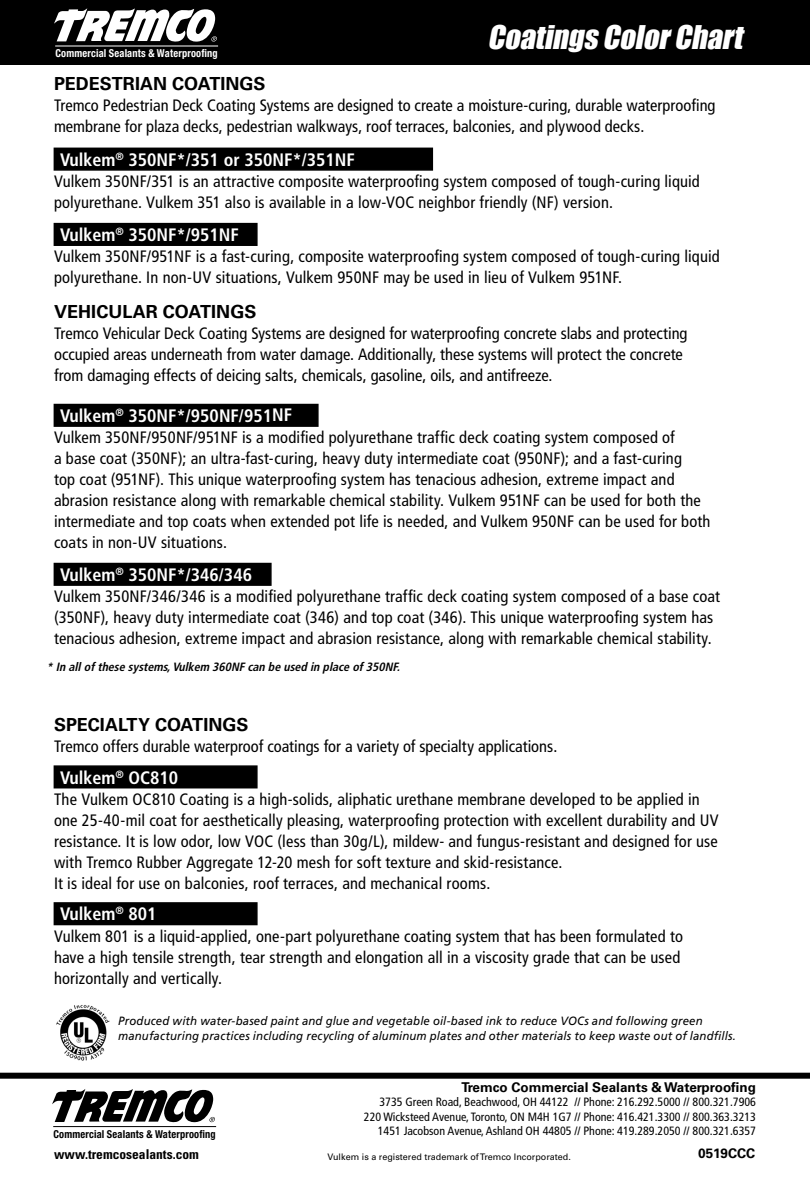
<style>
.page{position:relative;width:810px;height:1188px;background:#fff}
.page>*{position:absolute;margin:0;border:0;box-sizing:border-box;transform-origin:0 0}
.t1{font:italic 30px "Impact";color:#fff}
.t2{font:700 condensed 18px "Frutiger LT Std";color:#fff}
.t3{font:700 18px "Univers LT Std";letter-spacing:.005em;color:#000}
.t4{font:condensed 16.5px/21px "Frutiger LT Std";letter-spacing:.01em;color:#000}
.t5{font:700 13.5px "Univers LT Std";color:#000}
.t6{font:700 condensed 13.5px "Univers LT Std";color:#000}
.t7{font:condensed 12px/14.4px "Frutiger LT Std";color:#000;text-align:right}
.t8{font:italic 12px/15px "Frutiger LT Std";letter-spacing:.01em;color:#000;scale:.95 1}
.t9{font:italic 700 condensed 12px "Frutiger LT Std";color:#000}
.t10{font:700 condensed 10.95px "Helvetica Neue LT Std";letter-spacing:.02em;color:#fff;scale:.95 1}
.t11{font:700 condensed 10.95px "Helvetica Neue LT Std";letter-spacing:.02em;color:#000;scale:.95 1}
.t12{font:9px "Univers LT Std";color:#000}
</style>
<div class="page">
<div style="left:0;top:0;width:810px;height:64px;background:#000"></div>
<img style="left:56px;top:1005px;width:54px;height:56px">
<div style="left:0;top:1073px;width:810px;height:6px;background:#000"></div>
<svg style="left:53px;top:147px;width:381px;height:24px;background:#0a0a0a"></svg>
<div style="left:53px;top:222px;width:205px;height:24px;background:#000"></div>
<svg style="left:53px;top:765px;width:205px;height:24px;background:#0a0a0a"></svg>
<svg style="left:53px;top:902px;width:205px;height:24px;background:#0a0a0a"></svg>
<svg style="left:53px;top:403px;width:266px;height:24px;background:#0a0a0a"></svg>
<svg style="left:53px;top:562px;width:219px;height:24px;background:#0a0a0a"></svg>
<svg style="left:54px;top:8px;width:163px;height:34px"></svg>
<hr style="left:55px;top:46px;width:163px;height:1px;background:#fff">
<svg style="left:52px;top:1089px;width:163px;height:39px"></svg>
<hr style="left:53px;top:1126px;width:163px;height:1px;background:#000">
<p class="t10" style="left:55px;top:47px;width:172px">Commercial Sealants &amp; Waterproofing</p>
<h1 class="t1" style="left:487px;top:14px;width:264px">CoatingsColorChart</h1>
<p class="t3" style="left:54px;top:73px;width:213px">PEDESTRIAN COATINGS</p>
<p class="t4" style="left:54px;top:94px;width:663px">Tremco Pedestrian Deck Coating Systems are designed to create a moisture-curing, durable waterproofing membrane for plaza decks, pedestrian walkways, roof terraces, balconies, and plywood decks.</p>
<p class="t2" style="left:60px;top:149px;width:296px">Vulkem<sup>®</sup> 350NF*/351 or 350NF*/351NF</p>
<p class="t4" style="left:54px;top:171px;width:647px">Vulkem 350NF/351 is an attractive composite waterproofing system composed of tough-curing liquid polyurethane. Vulkem 351 also is available in a low-VOC neighbor friendly (NF) version.</p>
<p class="t2" style="left:60px;top:224px;width:180px">Vulkem<sup>®</sup> 350NF*/951NF</p>
<p class="t4" style="left:54px;top:246px;width:667px">Vulkem 350NF/951NF is a fast-curing, composite waterproofing system composed of tough-curing liquid polyurethane. In non-UV situations, Vulkem 950NF may be used in lieu of Vulkem 951NF.</p>
<p class="t3" style="left:54px;top:301px;width:204px">VEHICULAR COATINGS</p>
<p class="t4" style="left:54px;top:323px;width:635px">Tremco Vehicular Deck Coating Systems are designed for waterproofing concrete slabs and protecting occupied areas underneath from water damage. Additionally, these systems will protect the concrete from damaging effects of deicing salts, chemicals, gasoline, oils, and antifreeze.</p>
<p class="t2" style="left:60px;top:405px;width:233px">Vulkem<sup>®</sup> 350NF*/950NF/951NF</p>
<p class="t4" style="left:54px;top:427px;width:658px">Vulkem 350NF/950NF/951NF is a modified polyurethane traffic deck coating system composed of<br>a base coat (350NF); an ultra-fast-curing, heavy duty intermediate coat (950NF); and a fast-curing<br>top coat (951NF). This unique waterproofing system has tenacious adhesion, extreme impact and abrasion resistance along with remarkable chemical stability. Vulkem 951NF can be used for both the intermediate and top coats when extended pot life is needed, and Vulkem 950NF can be used for both coats in non-UV situations.</p>
<p class="t2" style="left:60px;top:564px;width:193px">Vulkem<sup>®</sup> 350NF*/346/346</p>
<p class="t4" style="left:54px;top:586px;width:668px">Vulkem 350NF/346/346 is a modified polyurethane traffic deck coating system composed of a base coat (350NF), heavy duty intermediate coat (346) and top coat (346). This unique waterproofing system has tenacious adhesion, extreme impact and abrasion resistance, along with remarkable chemical stability.</p>
<p class="t9" style="left:46px;top:659px;width:358px">* In allofthese systems,Vulkem 360NFcan be used in place of350NF.</p>
<p class="t3" style="left:54px;top:714px;width:196px">SPECIALTY COATINGS</p>
<p class="t4" style="left:54px;top:736px;width:505px">Tremco offers durable waterproof coatings for a variety of specialty applications.</p>
<p class="t2" style="left:60px;top:767px;width:120px">Vulkem<sup>®</sup> OC810</p>
<p class="t4" style="left:54px;top:789px;width:666px">The Vulkem OC810 Coating is a high-solids, aliphatic urethane membrane developed to be applied in one 25-40-mil coat for aesthetically pleasing, waterproofing protection with excellent durability and UV resistance. It is low odor, low VOC (less than 30g/L), mildew- and fungus-resistant and designed for use with Tremco Rubber Aggregate 12-20 mesh for soft texture and skid-resistance.<br>It is ideal for use on balconies, roof terraces, and mechanical rooms.</p>
<p class="t2" style="left:60px;top:903px;width:98px">Vulkem<sup>®</sup> 801</p>
<p class="t4" style="left:54px;top:926px;width:631px">Vulkem 801 is a liquid-applied, one-part polyurethane coating system that has been formulated to have a high tensile strength, tear strength and elongation all in a viscosity grade that can be used horizontally and vertically.</p>
<p class="t8" style="left:118px;top:1014px;width:652px">Produced with water-based paint and glue and vegetable oil-based ink to reduce VOCs and following green manufacturing practices including recycling of aluminum plates and other materials to keep waste out of landfills.</p>
<p class="t11" style="left:54px;top:1128px;width:172px">Commercial Sealants &amp; Waterproofing</p>
<p class="t5" style="left:461px;top:1079px;width:296px">Tremco Commercial Sealants &amp; Waterproofing</p>
<p class="t7" style="left:364px;top:1095px;width:394px">3735 Green Road, Beachwood, OH 44122 // Phone: 216.292.5000 // 800.321.7906<br>220 Wicksteed Avenue, Toronto, ON M4H 1G7 // Phone: 416.421.3300 // 800.363.3213<br>1451 Jacobson Avenue, Ashland OH 44805 // Phone: 419.289.2050 // 800.321.6357</p>
<p class="t6" style="left:54px;top:1146px;width:146px">www.tremcosealants.com</p>
<p class="t12" style="left:328px;top:1151px;width:245px">Vulkem is a registered trademark of Tremco Incorporated.</p>
<p class="t5" style="left:698px;top:1145px;width:58px">0519CCC</p>
</div>
